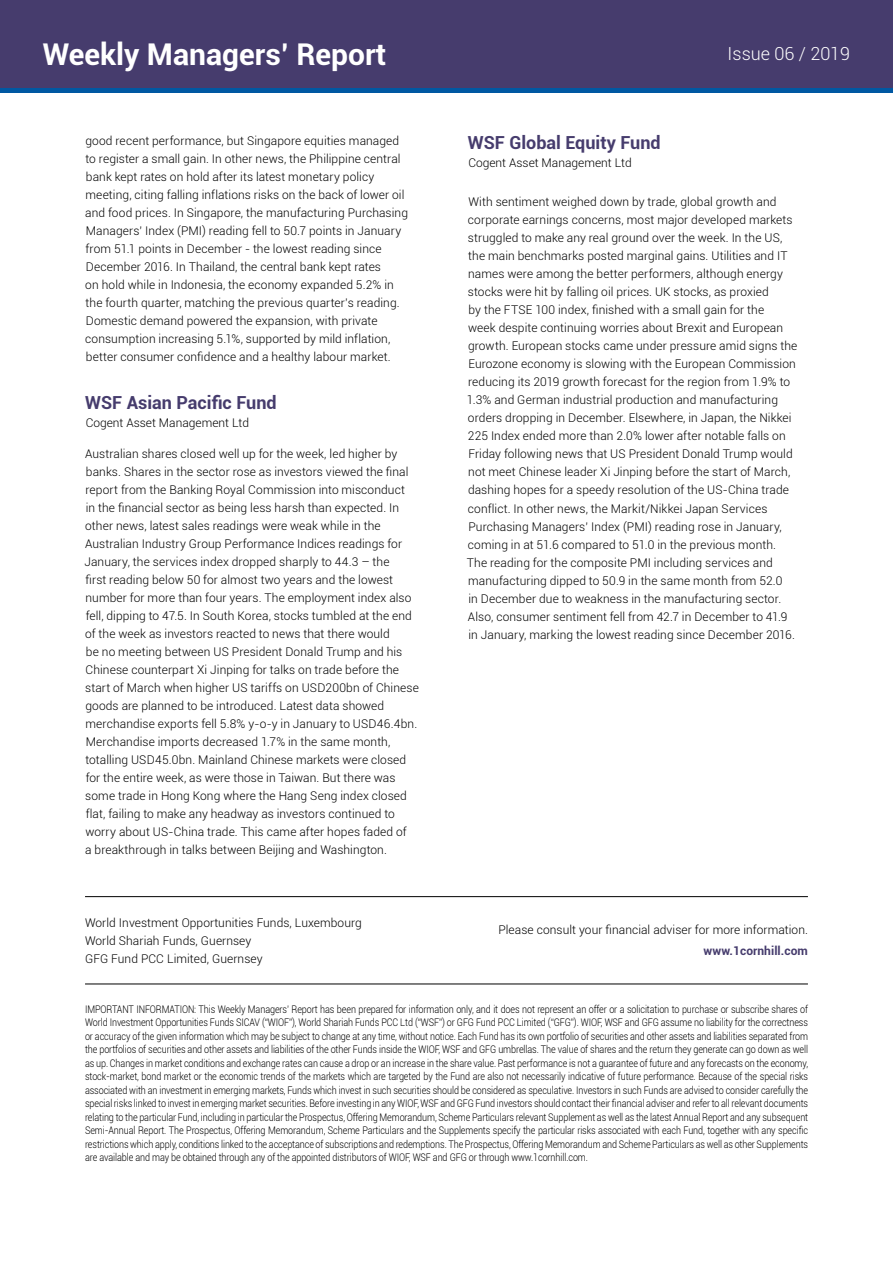
<style>
.page{position:relative;width:893px;height:1263px;background:#fff}
.page>*{position:absolute;margin:0;border:0;box-sizing:border-box;transform-origin:0 0}
.t1{font:700 30px "Roboto";color:#fff}
.t2{font:700 18px "Roboto";color:#463c6d}
.t3{font:300 18px "Roboto";color:#fff}
.t4{font:300 12px/18px "Roboto";letter-spacing:.01em;color:#000}
.t5{font:700 12px "Roboto";letter-spacing:.005em;color:#463c6d}
.t6{font:300 10.5px/13.5px "Roboto";letter-spacing:-.01em;color:#000;text-align:justify;scale:.86 1}
</style>
<div class="page">
<div style="left:0;top:0;width:893px;height:89px;background:#463c6d"></div>
<hr style="left:0;top:89px;width:893px;height:4px;background:#0058a2">
<hr style="left:85px;top:984px;width:723px;height:1px;background:#000">
<hr style="left:85px;top:896px;width:723px;height:1px;background:#000">
<h1 class="t1" style="left:43px;top:33px;width:345px">Weekly Managers’ Report</h1>
<h2 class="t3" style="left:728px;top:41px;width:124px">Issue 06 / 2019</h2>
<p class="t4" style="left:85px;top:131px;width:324px">good recent performance, but Singapore equities managed to register a small gain. In other news, the Philippine central bank kept rates on hold after its latest monetary policy meeting, citing falling inflations risks on the back of lower oil and food prices. In Singapore, the manufacturing Purchasing Managers’ Index (PMI) reading fell to 50.7 points in January from 51.1 points in December - the lowest reading since December 2016. In Thailand, the central bank kept rates<br>on hold while in Indonesia, the economy expanded 5.2% in the fourth quarter, matching the previous quarter’s reading.<br>Domestic demand powered the expansion, with private consumption increasing 5.1%, supported by mild inflation, better consumer confidence and a healthy labour market.</p>
<h2 class="t2" style="left:85px;top:390px;width:193px">WSF Asian Pacific Fund</h2>
<p class="t4" style="left:86px;top:413px;width:165px">Cogent Asset Management Ltd</p>
<p class="t4" style="left:84px;top:444px;width:336px">Australian shares closed well up for the week, led higher by banks. Shares in the sector rose as investors viewed the final report from the Banking Royal Commission into misconduct<br>in the financial sector as being less harsh than expected. In other news, latest sales readings were weak while in the Australian Industry Group Performance Indices readings for January, the services index dropped sharply to 44.3 – the<br>first reading below 50 for almost two years and the lowest number for more than four years. The employment index also fell, dipping to 47.5. In South Korea, stocks tumbled at the end of the week as investors reacted to news that there would<br>be no meeting between US President Donald Trump and his Chinese counterpart Xi Jinping for talks on trade before the start of March when higher US tariffs on USD200bn of Chinese goods are planned to be introduced. Latest data showed merchandise exports fell 5.8% y-o-y in January to USD46.4bn.<br>Merchandise imports decreased 1.7% in the same month, totalling USD45.0bn. Mainland Chinese markets were closed for the entire week, as were those in Taiwan. But there was some trade in Hong Kong where the Hang Seng index closed flat, failing to make any headway as investors continued to worry about US-China trade. This came after hopes faded of<br>a breakthrough in talks between Beijing and Washington.</p>
<h2 class="t2" style="left:468px;top:130px;width:194px">WSF Global Equity Fund</h2>
<p class="t4" style="left:468px;top:154px;width:165px">Cogent Asset Management Ltd</p>
<p class="t4" style="left:467px;top:193px;width:332px">With sentiment weighed down by trade, global growth and corporate earnings concerns, most major developed markets struggled to make any real ground over the week. In the US, the main benchmarks posted marginal gains. Utilities and IT names were among the better performers, although energy stocks were hit by falling oil prices. UK stocks, as proxied<br>by the FTSE 100 index, finished with a small gain for the<br>week despite continuing worries about Brexit and European growth. European stocks came under pressure amid signs the Eurozone economy is slowing with the European Commission reducing its 2019 growth forecast for the region from 1.9% to 1.3% and German industrial production and manufacturing orders dropping in December. Elsewhere, in Japan, the Nikkei 225 Index ended more than 2.0% lower after notable falls on Friday following news that US President Donald Trump would not meet Chinese leader Xi Jinping before the start of March, dashing hopes for a speedy resolution of the US-China trade conflict. In other news, the Markit/Nikkei Japan Services Purchasing Managers’ Index (PMI) reading rose in January, coming in at 51.6 compared to 51.0 in the previous month.<br>The reading for the composite PMI including services and manufacturing dipped to 50.9 in the same month from 52.0<br>in December due to weakness in the manufacturing sector.<br>Also, consumer sentiment fell from 42.7 in December to 41.9 in January, marking the lowest reading since December 2016.</p>
<p class="t4" style="left:85px;top:913px;width:278px">World Investment Opportunities Funds, Luxembourg<br>World Shariah Funds, Guernsey<br>GFG Fund PCC Limited, Guernsey</p>
<p class="t4" style="left:498px;top:920px;width:311px">Please consult your financial adviser for more information.</p>
<p class="t5" style="left:704px;top:942px;width:106px">www.1cornhill.com</p>
<p class="t6" style="left:85px;top:1002px;width:842px">IMPORTANT INFORMATION: This Weekly Managers’ Report has been prepared for information only, and it does not represent an offer or a solicitation to purchase or subscribe shares of World Investment Opportunities Funds SICAV (“WIOF”), World Shariah Funds PCC Ltd (“WSF”) or GFG Fund PCC Limited (“GFG”). WIOF, WSF and GFG assume no liability for the correctness or accuracy of the given information which may be subject to change at any time, without notice. Each Fund has its own portfolio of securities and other assets and liabilities separated from the portfolios of securities and other assets and liabilities of the other Funds inside the WIOF, WSF and GFG umbrellas. The value of shares and the return they generate can go down as well as up. Changes in market conditions and exchange rates can cause a drop or an increase in the share value. Past performance is not a guarantee of future and any forecasts on the economy, stock-market, bond market or the economic trends of the markets which are targeted by the Fund are also not necessarily indicative of future performance. Because of the special risks associated with an investment in emerging markets, Funds which invest in such securities should be considered as speculative. Investors in such Funds are advised to consider carefully the special risks linked to invest in emerging market securities. Before investing in any WIOF, WSF and GFG Fund investors should contact their financial adviser and refer to all relevant documents relating to the particular Fund, including in particular the Prospectus, Offering Memorandum, Scheme Particulars relevant Supplement as well as the latest Annual Report and any subsequent Semi-Annual Report. The Prospectus, Offering Memorandum, Scheme Particulars and the Supplements specify the particular risks associated with each Fund, together with any specific restrictions which apply, conditions linked to the acceptance of subscriptions and redemptions. The Prospectus, Offering Memorandum and Scheme Particulars as well as other Supplements are available and may be obtained through any of the appointed distributors of WIOF, WSF and GFG or through www.1cornhill.com.</p>
</div>
